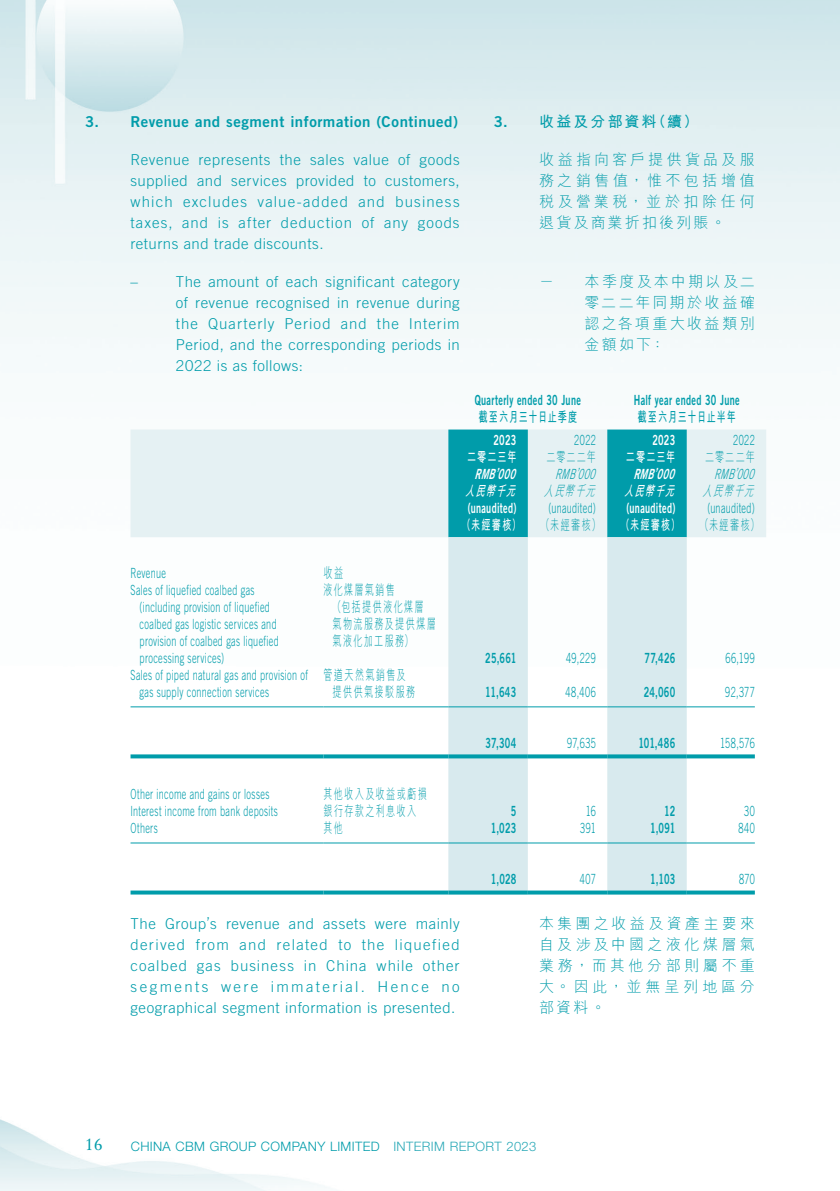
<style>
.page{position:relative;width:840px;height:1191px;background:#fff}
.page>*{position:absolute;margin:0;border:0;box-sizing:border-box;transform-origin:0 0}
.t1{font:17px "Stempel Garamond LT Std";color:#009caa}
.t2{font:300 15px/21px "Trade Gothic LT Std";letter-spacing:.035em;color:#009caa;text-align:justify}
.t3{font:300 15px/21px "M Hei HK";letter-spacing:.205em;color:#009caa;text-align:justify}
.t4{font:15px "Trade Gothic LT Std Bd 2";letter-spacing:.035em;color:#009caa}
.t5{font:700 15px "M Hei HK";letter-spacing:.135em;color:#009caa}
.t6{font:300 14px/17px "Trade Gothic LT Std";letter-spacing:.035em;color:#009caa;scale:.65 1}
.t7{font:14px "Trade Gothic LT Std Bd 2";letter-spacing:.035em;color:#009caa;scale:.65 1}
.t8{font:300 14px/17px "M Hei HK";letter-spacing:.15em;color:#009caa;scale:.65 1}
.t9{font:14px "Trade Gothic LT Std Bd 2";letter-spacing:.03em;color:#fff;scale:.65 1}
.t10{font:700 14px "M Hei HK";letter-spacing:.12em;color:#fff;scale:.65 1}
.t11{font:700 14px "M Hei HK";letter-spacing:.1em;color:#009caa;scale:.65 1}
.t12{font:italic 14px "Trade Gothic LT Std Bd 2";color:#fff;scale:.65 1}
.t13{font:italic 300 14px "Trade Gothic LT Std";color:#009caa;scale:.65 1}
.t14{font:italic 700 14px "M Hei HK";color:#fff;scale:.65 1}
.t15{font:italic 300 14px "M Hei HK";color:#009caa;scale:.65 1}
.t16{font:300 13px "Helvetica Neue LT Std";letter-spacing:.03em;color:#009caa}
.s1{font-family:"Trade Gothic LT Std Bd 2";font-weight:400}
.s2{color:#2aa9b7}
</style>
<div class="page">
<img style="left:0;top:0;width:839px;height:1191px">
<div style="left:130px;top:429px;width:635px;height:108px;background:#e5f1f3"></div>
<svg style="left:448px;top:429px;width:238px;height:108px;background:#4eb9c3"></svg>
<svg style="left:448px;top:537px;width:238px;height:353px;fill:#d8eaee"></svg>
<hr style="left:130px;top:706px;width:193px;height:1px;background:#009caa">
<hr style="left:323px;top:706px;width:125px;height:1px;background:#009caa">
<hr style="left:448px;top:706px;width:79px;height:1px;background:#009caa">
<hr style="left:527px;top:706px;width:80px;height:1px;background:#009caa">
<hr style="left:607px;top:706px;width:79px;height:1px;background:#009caa">
<hr style="left:686px;top:706px;width:68px;height:1px;background:#009caa">
<svg style="left:130px;top:754px;width:193px;height:4px"></svg>
<svg style="left:323px;top:754px;width:125px;height:4px"></svg>
<svg style="left:448px;top:754px;width:79px;height:4px"></svg>
<svg style="left:527px;top:754px;width:80px;height:4px"></svg>
<svg style="left:607px;top:754px;width:79px;height:4px"></svg>
<svg style="left:686px;top:754px;width:68px;height:4px"></svg>
<hr style="left:130px;top:842px;width:193px;height:1px;background:#009caa">
<hr style="left:323px;top:842px;width:125px;height:1px;background:#009caa">
<hr style="left:448px;top:842px;width:79px;height:1px;background:#009caa">
<hr style="left:527px;top:842px;width:80px;height:1px;background:#009caa">
<hr style="left:607px;top:842px;width:79px;height:1px;background:#009caa">
<hr style="left:686px;top:842px;width:68px;height:1px;background:#009caa">
<svg style="left:130px;top:890px;width:193px;height:4px"></svg>
<svg style="left:323px;top:890px;width:125px;height:4px"></svg>
<svg style="left:448px;top:890px;width:79px;height:4px"></svg>
<svg style="left:527px;top:890px;width:80px;height:4px"></svg>
<svg style="left:607px;top:890px;width:79px;height:4px"></svg>
<svg style="left:686px;top:890px;width:68px;height:4px"></svg>
<p class="t4" style="left:85px;top:112px;width:374px">3. Revenue and segment information (Continued)</p>
<p class="t2" style="left:130px;top:149px;width:330px">Revenue represents the sales value of goods supplied and services provided to customers, which excludes value-added and business taxes, and is after deduction of any goods returns and trade discounts.</p>
<p class="t2" style="left:130px;top:271px;width:9px">–</p>
<p class="t2" style="left:176px;top:271px;width:285px">The amount of each significant category of revenue recognised in revenue during the Quarterly Period and the Interim Period, and the corresponding periods in 2022 is as follows:</p>
<p class="t5" style="left:493px;top:110px;width:206px"><span class="s1">3.</span> 收益及分部資料（續）</p>
<p class="t3" style="left:539px;top:149px;width:217px">收益指向客戶提供貨品及服務之銷售值，惟不包括增值稅及營業稅，並於扣除任何退貨及商業折扣後列賬。</p>
<p class="t3" style="left:539px;top:271px;width:16px">－</p>
<p class="t3" style="left:584px;top:271px;width:172px">本季度及本中期以及二零二二年同期於收益確認之各項重大收益類別金額如下：</p>
<p class="t6" style="left:130px;top:564px;width:56px">Revenue</p>
<p class="t8" style="left:323px;top:564px;width:32px">收益</p>
<p class="t6" style="left:139px;top:581px;width:216px;text-indent:-9px">Sales of liquefied coalbed gas (including provision of liquefied coalbed gas logistic services and provision of coalbed gas liquefied processing services)</p>
<p class="t8" style="left:332px;top:581px;width:160px;text-indent:-9px">液化煤層氣銷售<br>（包括提供液化煤層氣物流服務及提供煤層氣液化加工服務）</p>
<p class="t6" style="left:139px;top:666px;width:260px;text-indent:-9px">Sales of piped natural gas and provision of gas supply connection services</p>
<p class="t8" style="left:332px;top:666px;width:128px;text-indent:-9px">管道天然氣銷售及提供供氣接駁服務</p>
<p class="t7" style="left:474px;top:391px;width:165px">Quarterly ended 30 June</p>
<p class="t7" style="left:633px;top:391px;width:164px">Half year ended 30 June</p>
<p class="t11" style="left:478px;top:407px;width:154px">截至六月三十日止季度</p>
<p class="t11" style="left:637px;top:407px;width:153px">截至六月三十日止半年</p>
<p class="t9" style="left:493px;top:431px;width:37px">2023</p>
<p class="t6" style="left:574px;top:431px;width:35px">2022</p>
<p class="t9" style="left:652px;top:431px;width:37px">2023</p>
<p class="t6" style="left:732px;top:431px;width:35px">2022</p>
<p class="t10" style="left:466px;top:446px;width:78px">二零二三年</p>
<p class="t8" style="left:546px;top:448px;width:78px">二零二二年</p>
<p class="t10" style="left:625px;top:446px;width:78px">二零二三年</p>
<p class="t8" style="left:704px;top:448px;width:78px">二零二二年</p>
<p class="t12" style="left:474px;top:465px;width:71px">RMB’000</p>
<p class="t13" style="left:554px;top:465px;width:69px">RMB’000</p>
<p class="t12" style="left:633px;top:465px;width:71px">RMB’000</p>
<p class="t13" style="left:713px;top:465px;width:69px">RMB’000</p>
<p class="t14" style="left:465px;top:480px;width:86px">人民幣千元</p>
<p class="t15" style="left:543px;top:483px;width:85px">人民幣千元</p>
<p class="t14" style="left:623px;top:480px;width:86px">人民幣千元</p>
<p class="t15" style="left:702px;top:483px;width:85px">人民幣千元</p>
<p class="t9" style="left:467px;top:499px;width:76px">(unaudited)</p>
<p class="t6" style="left:548px;top:499px;width:74px">(unaudited)</p>
<p class="t9" style="left:626px;top:499px;width:76px">(unaudited)</p>
<p class="t6" style="left:707px;top:499px;width:74px">(unaudited)</p>
<p class="t10" style="left:461px;top:514px;width:92px">（未經審核）</p>
<p class="t8" style="left:540px;top:516px;width:93px">（未經審核）</p>
<p class="t10" style="left:620px;top:514px;width:92px">（未經審核）</p>
<p class="t8" style="left:699px;top:516px;width:93px">（未經審核）</p>
<p class="t7" style="left:485px;top:649px;width:49px">25,661</p>
<p class="t6" style="left:566px;top:649px;width:47px">49,229</p>
<p class="t7" style="left:644px;top:649px;width:49px">77,426</p>
<p class="t6" style="left:725px;top:649px;width:47px">66,199</p>
<p class="t7" style="left:485px;top:683px;width:49px">11,643</p>
<p class="t6" style="left:565px;top:683px;width:48px">48,406</p>
<p class="t7" style="left:643px;top:683px;width:50px">24,060</p>
<p class="t6" style="left:724px;top:683px;width:47px">92,377</p>
<p class="t7" style="left:485px;top:734px;width:49px">37,304</p>
<p class="t6" style="left:567px;top:734px;width:46px">97,635</p>
<p class="t7" style="left:638px;top:734px;width:58px">101,486</p>
<p class="t6" style="left:719px;top:734px;width:55px">158,576</p>
<p class="t6" style="left:130px;top:785px;width:215px">Other income and gains or losses</p>
<p class="t8" style="left:323px;top:785px;width:161px">其他收入及收益或虧損</p>
<p class="t6" style="left:130px;top:802px;width:228px">Interest income from bank deposits</p>
<p class="t8" style="left:323px;top:802px;width:144px">銀行存款之利息收入</p>
<p class="t7" style="left:510px;top:802px;width:10px">5</p>
<p class="t6" style="left:585px;top:802px;width:17px">16</p>
<p class="t7" style="left:664px;top:802px;width:19px">12</p>
<p class="t6" style="left:743px;top:802px;width:18px">30</p>
<p class="t6" style="left:130px;top:819px;width:43px">Others</p>
<p class="t8" style="left:323px;top:819px;width:31px">其他</p>
<p class="t7" style="left:490px;top:819px;width:41px">1,023</p>
<p class="t6" style="left:580px;top:819px;width:26px">391</p>
<p class="t7" style="left:649px;top:819px;width:40px">1,091</p>
<p class="t6" style="left:738px;top:819px;width:27px">840</p>
<p class="t7" style="left:490px;top:870px;width:41px">1,028</p>
<p class="t6" style="left:579px;top:870px;width:26px">407</p>
<p class="t7" style="left:650px;top:870px;width:40px">1,103</p>
<p class="t6" style="left:738px;top:870px;width:26px">870</p>
<p class="t2" style="left:130px;top:912px;width:330px">The Group’s revenue and assets were mainly derived from and related to the liquefied coalbed gas business in China while other segments were immaterial. Hence no geographical segment information is presented.</p>
<p class="t3" style="left:539px;top:912px;width:217px">本集團之收益及資產主要來自及涉及中國之液化煤層氣業務，而其他分部則屬不重大。因此，並無呈列地區分部資料。</p>
<p class="t1" style="left:85px;top:1134px;width:19px">16</p>
<p class="t16" style="left:131px;top:1138px;width:407px">CHINA CBM GROUP COMPANY LIMITED <span class="s2">INTERIM REPORT 2023</span></p>
</div>
